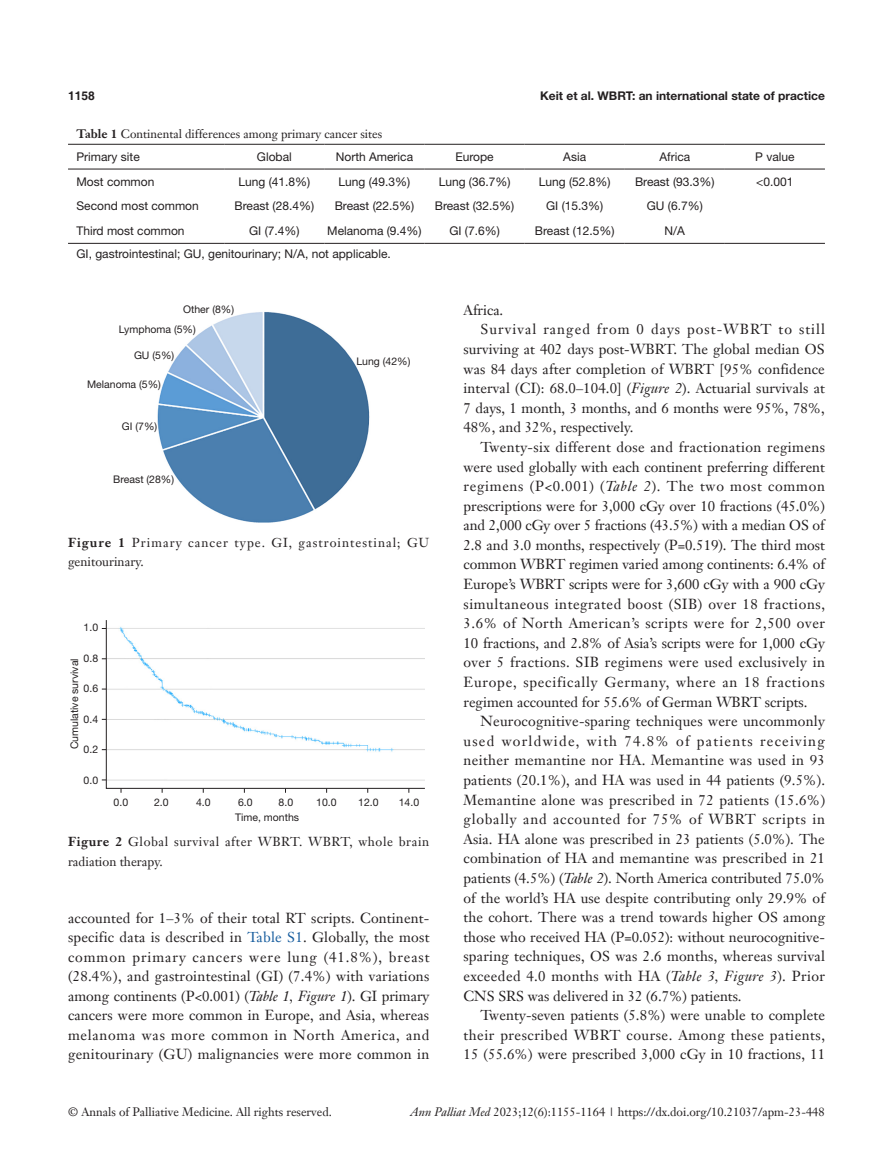
<style>
.page{position:relative;width:893px;height:1170px;background:#fff}
.page>*{position:absolute;margin:0;border:0;box-sizing:border-box;transform-origin:0 0}
.t1{font:14.25px/19.6px "Janson Text LT";letter-spacing:.01em;color:#231f20;text-align:justify}
.t2{font:12.75px/19.5px "Janson Text LT";letter-spacing:.05em;color:#231f20}
.t3{font:12.75px/19.5px "Janson Text LT";letter-spacing:.08em;color:#231f20}
.t4{font:12px "Helvetica Neue LT Pro";color:#231f20}
.t5{font:12px "Janson Text LT";color:#231f20}
.t6{font:700 12px "Helvetica Neue LT Pro";color:#231f20}
.t7{font:700 12px "Helvetica";color:#231f20}
.t8{font:10.5px "Helvetica Neue LT Pro";color:#231f20}
.s1{font-weight:700}
.s2{color:#175d9e}
.s3{font-style:italic}
</style>
<div class="page">
<hr style="left:68px;top:144px;width:156px;height:1px;background:#231f20">
<hr style="left:224px;top:144px;width:100px;height:1px;background:#231f20">
<hr style="left:324px;top:144px;width:100px;height:1px;background:#231f20">
<hr style="left:424px;top:144px;width:101px;height:1px;background:#231f20">
<hr style="left:525px;top:144px;width:100px;height:1px;background:#231f20">
<hr style="left:625px;top:144px;width:100px;height:1px;background:#231f20">
<hr style="left:725px;top:144px;width:100px;height:1px;background:#231f20">
<hr style="left:68px;top:169px;width:156px;height:1px;background:#231f20">
<hr style="left:224px;top:169px;width:100px;height:1px;background:#231f20">
<hr style="left:324px;top:169px;width:100px;height:1px;background:#231f20">
<hr style="left:424px;top:169px;width:101px;height:1px;background:#231f20">
<hr style="left:525px;top:169px;width:100px;height:1px;background:#231f20">
<hr style="left:625px;top:169px;width:100px;height:1px;background:#231f20">
<hr style="left:725px;top:169px;width:100px;height:1px;background:#231f20">
<hr style="left:68px;top:243px;width:156px;height:1px;background:#231f20">
<hr style="left:224px;top:243px;width:100px;height:1px;background:#231f20">
<hr style="left:324px;top:243px;width:100px;height:1px;background:#231f20">
<hr style="left:424px;top:243px;width:101px;height:1px;background:#231f20">
<hr style="left:525px;top:243px;width:100px;height:1px;background:#231f20">
<hr style="left:625px;top:243px;width:100px;height:1px;background:#231f20">
<hr style="left:725px;top:243px;width:100px;height:1px;background:#231f20">
<img style="left:157px;top:312px;width:213px;height:211px">
<svg style="left:106px;top:620px;width:319px;height:169px"></svg>
<p class="t7" style="left:68px;top:88px;width:28px">1158</p>
<p class="t6" style="left:540px;top:88px;width:286px">Keit et al. WBRT: an international state of practice</p>
<p class="t5" style="left:77px;top:126px;width:307px"><span class="s1">Table 1</span> Continental differences among primary cancer sites</p>
<p class="t4" style="left:77px;top:149px;width:65px">Primary site</p>
<p class="t4" style="left:257px;top:149px;width:36px">Global</p>
<p class="t4" style="left:336px;top:149px;width:79px">North America</p>
<p class="t4" style="left:455px;top:149px;width:40px">Europe</p>
<p class="t4" style="left:563px;top:149px;width:24px">Asia</p>
<p class="t4" style="left:659px;top:149px;width:32px">Africa</p>
<p class="t4" style="left:755px;top:149px;width:41px">P value</p>
<p class="t4" style="left:77px;top:174px;width:79px">Most common</p>
<p class="t4" style="left:238px;top:174px;width:73px">Lung (41.8%)</p>
<p class="t4" style="left:339px;top:174px;width:73px">Lung (49.3%)</p>
<p class="t4" style="left:439px;top:174px;width:73px">Lung (36.7%)</p>
<p class="t4" style="left:539px;top:174px;width:73px">Lung (52.8%)</p>
<p class="t4" style="left:635px;top:174px;width:81px">Breast (93.3%)</p>
<p class="t4" style="left:756px;top:174px;width:39px">&lt;0.001</p>
<p class="t4" style="left:77px;top:199px;width:124px">Second most common</p>
<p class="t4" style="left:235px;top:199px;width:81px">Breast (28.4%)</p>
<p class="t4" style="left:335px;top:199px;width:81px">Breast (22.5%)</p>
<p class="t4" style="left:435px;top:199px;width:81px">Breast (32.5%)</p>
<p class="t4" style="left:546px;top:199px;width:59px">GI (15.3%)</p>
<p class="t4" style="left:647px;top:199px;width:58px">GU (6.7%)</p>
<p class="t4" style="left:77px;top:223px;width:110px">Third most common</p>
<p class="t4" style="left:249px;top:223px;width:52px">GI (7.4%)</p>
<p class="t4" style="left:327px;top:223px;width:96px">Melanoma (9.4%)</p>
<p class="t4" style="left:449px;top:223px;width:52px">GI (7.6%)</p>
<p class="t4" style="left:535px;top:223px;width:81px">Breast (12.5%)</p>
<p class="t4" style="left:665px;top:223px;width:22px">N/A</p>
<p class="t4" style="left:77px;top:246px;width:316px">GI, gastrointestinal; GU, genitourinary; N/A, not applicable.</p>
<p class="t8" style="left:183px;top:303px;width:52px">Other (8%)</p>
<p class="t8" style="left:119px;top:322px;width:79px">Lymphoma (5%)</p>
<p class="t8" style="left:134px;top:349px;width:42px">GU (5%)</p>
<p class="t8" style="left:87px;top:378px;width:75px">Melanoma (5%)</p>
<p class="t8" style="left:122px;top:419px;width:37px">GI (7%)</p>
<p class="t8" style="left:113px;top:472px;width:62px">Breast (28%)</p>
<p class="t8" style="left:356px;top:355px;width:56px">Lung (42%)</p>
<p class="t3" style="left:68px;top:532px;width:363px"><span class="s1">Figure 1</span> Primary cancer type. GI, gastrointestinal; GU genitourinary.</p>
<p class="t8" style="left:84px;top:621px;width:16px">1.0</p>
<p class="t8" style="left:84px;top:651px;width:16px">0.8</p>
<p class="t8" style="left:84px;top:682px;width:16px">0.6</p>
<p class="t8" style="left:84px;top:712px;width:16px">0.4</p>
<p class="t8" style="left:84px;top:743px;width:16px">0.2</p>
<p class="t8" style="left:84px;top:773px;width:16px">0.0</p>
<p class="t8" style="left:68px;top:749px;width:93px;rotate:-90deg">Cumulative survival</p>
<p class="t8" style="left:114px;top:796px;width:16px">0.0</p>
<p class="t8" style="left:154px;top:796px;width:16px">2.0</p>
<p class="t8" style="left:196px;top:796px;width:16px">4.0</p>
<p class="t8" style="left:238px;top:796px;width:16px">6.0</p>
<p class="t8" style="left:279px;top:796px;width:16px">8.0</p>
<p class="t8" style="left:316px;top:796px;width:22px">10.0</p>
<p class="t8" style="left:358px;top:796px;width:22px">12.0</p>
<p class="t8" style="left:399px;top:796px;width:22px">14.0</p>
<p class="t8" style="left:235px;top:811px;width:66px">Time, months</p>
<p class="t2" style="left:68px;top:832px;width:363px"><span class="s1">Figure 2</span> Global survival after WBRT. WBRT, whole brain radiation therapy.</p>
<p class="t1" style="left:68px;top:907px;width:363px">accounted for 1–3% of their total RT scripts. Continent&shy;specific data is described in <span class="s2">Table S1</span>. Globally, the most common primary cancers were lung (41.8%), breast (28.4%), and gastrointestinal (GI) (7.4%) with variations among continents (P&lt;0.001) (<span class="s3">Table 1, Figure 1</span>). GI primary cancers were more common in Europe, and Asia, whereas melanoma was more common in North America, and genitourinary (GU) malignancies were more common in</p>
<p class="t1" style="left:463px;top:300px;width:41px">Africa.</p>
<p class="t1" style="left:463px;top:319px;width:363px;text-indent:17px">Survival ranged from 0 days post-WBRT to still surviving at 402 days post-WBRT. The global median OS was 84 days after completion of WBRT [95% confidence interval (CI): 68.0–104.0] (<span class="s3">Figure 2</span>). Actuarial survivals at 7 days, 1 month, 3 months, and 6 months were 95%, 78%, 48%, and 32%, respectively.</p>
<p class="t1" style="left:463px;top:437px;width:363px;text-indent:17px">Twenty-six different dose and fractionation regimens were used globally with each continent preferring different regimens (P&lt;0.001) (<span class="s3">Table 2</span>). The two most common prescriptions were for 3,000 cGy over 10 fractions (45.0%) and 2,000 cGy over 5 fractions (43.5%) with a median OS of 2.8 and 3.0 months, respectively (P=0.519). The third most common WBRT regimen varied among continents: 6.4% of Europe’s WBRT scripts were for 3,600 cGy with a 900 cGy simultaneous integrated boost (SIB) over 18 fractions, 3.6% of North American’s scripts were for 2,500 over 10 fractions, and 2.8% of Asia’s scripts were for 1,000 cGy over 5 fractions. SIB regimens were used exclusively in Europe, specifically Germany, where an 18 fractions regimen accounted for 55.6% of German WBRT scripts.</p>
<p class="t1" style="left:463px;top:711px;width:363px;text-indent:17px">Neurocognitive-sparing techniques were uncommonly used worldwide, with 74.8% of patients receiving neither memantine nor HA. Memantine was used in 93 patients (20.1%), and HA was used in 44 patients (9.5%).<br>Memantine alone was prescribed in 72 patients (15.6%) globally and accounted for 75% of WBRT scripts in Asia. HA alone was prescribed in 23 patients (5.0%). The combination of HA and memantine was prescribed in 21 patients (4.5%) (<span class="s3">Table 2</span>). North America contributed 75.0% of the world’s HA use despite contributing only 29.9% of the cohort. There was a trend towards higher OS among those who received HA (P=0.052): without neurocognitive&shy;sparing techniques, OS was 2.6 months, whereas survival exceeded 4.0 months with HA (<span class="s3">Table 3, Figure 3</span>). Prior CNS SRS was delivered in 32 (6.7%) patients.</p>
<p class="t1" style="left:463px;top:1005px;width:363px;text-indent:17px">Twenty-seven patients (5.8%) were unable to complete their prescribed WBRT course. Among these patients, 15 (55.6%) were prescribed 3,000 cGy in 10 fractions, 11</p>
<p class="t5" style="left:68px;top:1104px;width:265px">© Annals of Palliative Medicine. All rights reserved.</p>
<p class="t5" style="left:411px;top:1104px;width:416px"><span class="s3">Ann Palliat Med</span> 2023;12(6):1155-1164 | https://dx.doi.org/10.21037/apm-23-448</p>
</div>
